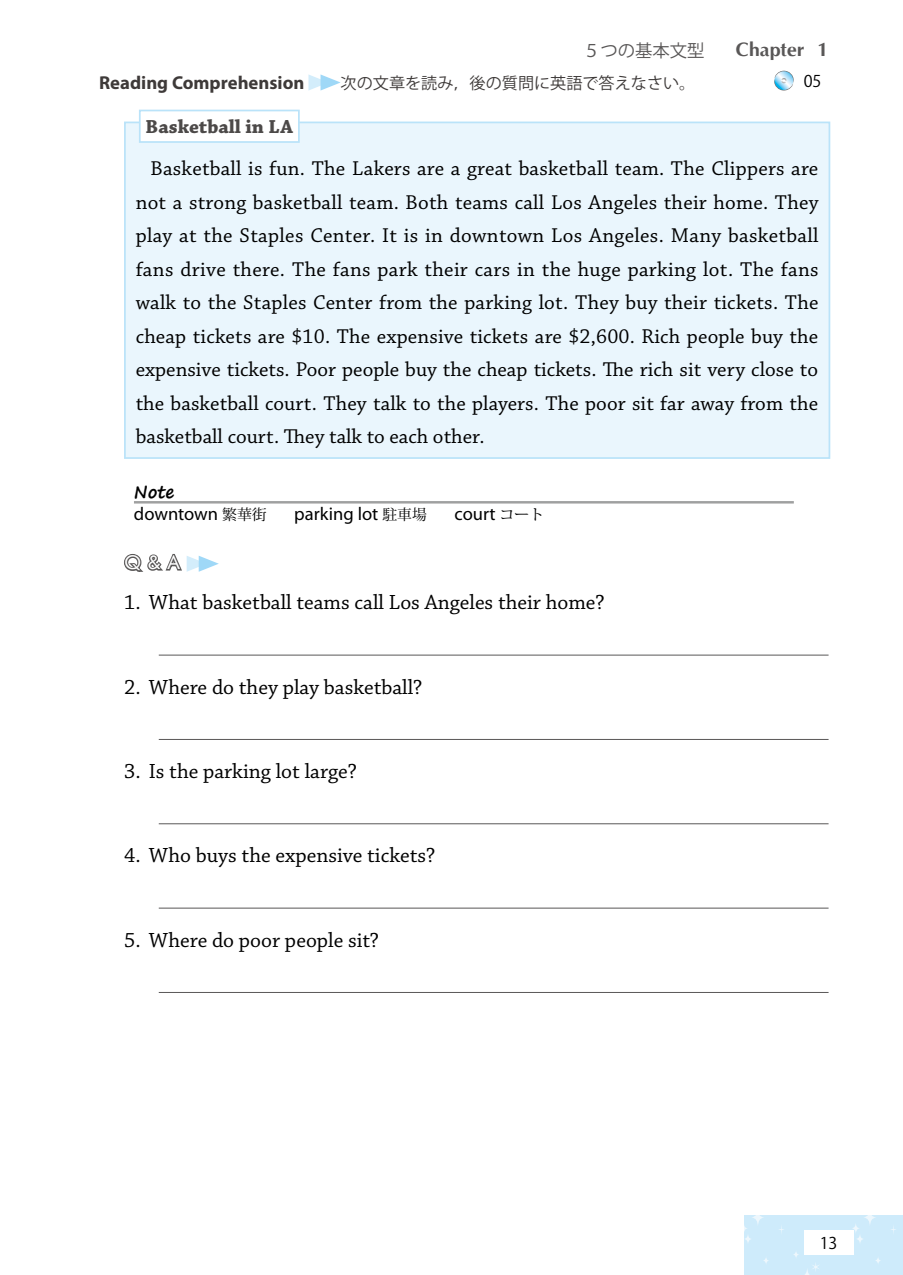
<style>
.page{position:relative;width:903px;height:1275px;background:#fff}
.page>*{position:absolute;margin:0;border:0;box-sizing:border-box;transform-origin:0 0}
.t1{font:21.53px "Chaparral Pro";color:#000}
.t2{font:21px/33.4px "Chaparral Pro";color:#000;text-align:justify}
.t3{font:700 19.78px "Chaparral Pro";color:#4c4948}
.t4{font:700 19.78px "Optane";letter-spacing:-.005em;color:#595757}
.t5{font:700 18.72px "Myriad Pro";color:#3e3a39}
.t6{font:18.55px "Myriad Pro";color:#000}
.t7{font:18.55px "Futurist";color:#fff}
.t8{font:17.32px "Koz Go Pro";color:#595757}
.t9{font:700 17.32px "Segoe Print";color:#000}
.t10{font:16.1px "Koz Go Pro";color:#3e3a39}
.t11{font:16.1px "Koz Go Pro";color:#000}
.s1{font-family:"Koz Min Pro";font-size:14.88px}
</style>
<div class="page">
<div style="left:744px;top:1215px;width:159px;height:60px;background:#ceebfb"></div>
<div style="left:804px;top:1230px;width:49px;height:25px;background:#fff"></div>
<hr style="left:134px;top:501px;width:660px;height:3px;background:#9fa0a0">
<hr style="left:159px;top:655px;width:669px;height:1px;background:#595757">
<hr style="left:159px;top:739px;width:669px;height:1px;background:#595757">
<hr style="left:159px;top:823px;width:669px;height:1px;background:#595757">
<hr style="left:159px;top:908px;width:669px;height:1px;background:#595757">
<hr style="left:159px;top:992px;width:669px;height:1px;background:#595757">
<svg style="left:308px;top:74px;width:33px;height:17px"></svg>
<svg style="left:124px;top:553px;width:95px;height:19px"></svg>
<svg style="left:774px;top:71px;width:19px;height:19px"></svg>
<div style="left:125px;top:122px;width:704px;height:336px;background:#eaf6fd"></div>
<div style="left:124px;top:122px;width:706px;height:337px;border:2px solid #bae3f9"></div>
<div style="left:140px;top:110px;width:159px;height:32px;background:#fff"></div>
<div style="left:139px;top:110px;width:161px;height:33px;border:2px solid #bae3f9"></div>
<p class="t8" style="left:583px;top:40px;width:123px">５つの基本文型</p>
<p class="t4" style="left:736px;top:38px;width:94px">Chapter 1</p>
<p class="t5" style="left:99px;top:70px;width:207px">Reading Comprehension</p>
<p class="t10" style="left:341px;top:72px;width:356px">次の文章を読み，後の質問に英語で答えなさい。</p>
<p class="t3" style="left:146px;top:115px;width:149px">Basketball in LA</p>
<p class="t11" style="left:804px;top:70px;width:19px">05</p>
<p class="t2" style="left:136px;top:153px;width:684px;text-indent:15px">Basketball is fun. The Lakers are a great basketball team. The Clippers are not a strong basketball team. Both teams call Los Angeles their home. They play at the Staples Center. It is in downtown Los Angeles. Many basketball fans drive there. The fans park their cars in the huge parking lot. The fans walk to the Staples Center from the parking lot. They buy their tickets. The cheap tickets are $10. The expensive tickets are $2,600. Rich people buy the expensive tickets. Poor people buy the cheap tickets. The rich sit very close to the basketball court. They talk to the players. The poor sit far away from the basketball court. They talk to each other.</p>
<p class="t9" style="left:134px;top:476px;width:42px">Note</p>
<p class="t6" style="left:134px;top:503px;width:134px">downtown <span class="s1">繁華街</span></p>
<p class="t6" style="left:294px;top:503px;width:134px">parking lot <span class="s1">駐車場</span></p>
<p class="t6" style="left:454px;top:503px;width:91px">court <span class="s1">コート</span></p>
<p class="t7" style="left:124px;top:551px;width:58px">Q &amp; A</p>
<p class="t1" style="left:124px;top:590px;width:482px">1. What basketball teams call Los Angeles their home?</p>
<p class="t1" style="left:124px;top:675px;width:300px">2. Where do they play basketball?</p>
<p class="t1" style="left:124px;top:759px;width:234px">3. Is the parking lot large?</p>
<p class="t1" style="left:124px;top:843px;width:313px">4. Who buys the expensive tickets?</p>
<p class="t1" style="left:124px;top:928px;width:256px">5. Where do poor people sit?</p>
<p class="t11" style="left:820px;top:1232px;width:19px">13</p>
</div>
